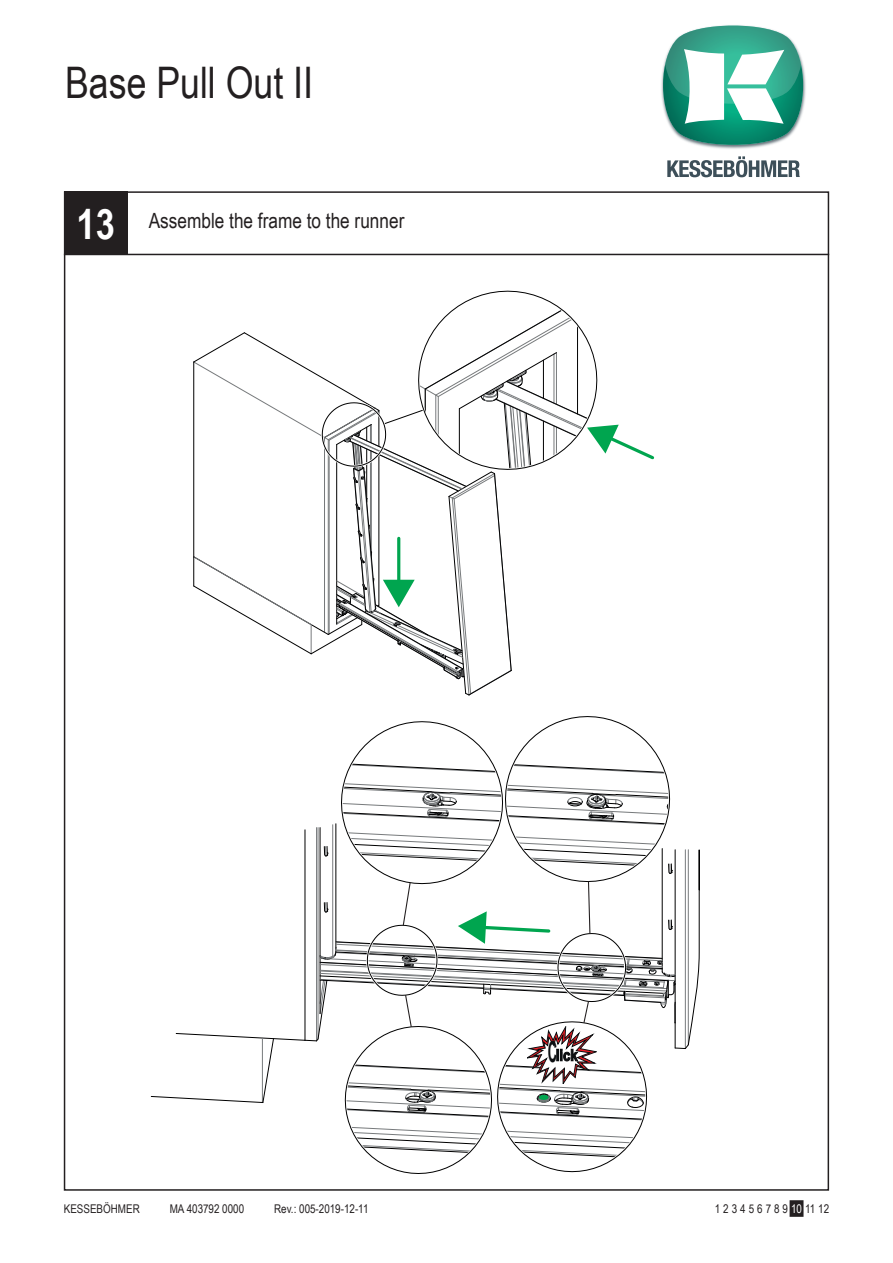
<style>
.page{position:relative;width:893px;height:1263px;background:#fff}
.page>*{position:absolute;margin:0;border:0;box-sizing:border-box;transform-origin:0 0}
.t1{font:43.5px "Arial Narrow";color:#231f20}
.Schrittnummer{font:700 42px "Arial Narrow";color:#fff}
.t2{font:700 28.95px "Arial Narrow";color:#0c0f11;scale:.55 1}
.t3{font:21px "Arial Narrow";color:#231f20}
.Paginierung{font:12px "Arial Narrow";color:#231f20}
.s1{color:#fff}
</style>
<div class="page">
<hr style="left:64px;top:254px;width:765px;height:1px;background:#231f20">
<div style="left:64px;top:191px;width:64px;height:64px;background:#231f20"></div>
<svg style="left:193px;top:290px;width:462px;height:405px"></svg>
<svg style="left:151px;top:716px;width:549px;height:458px"></svg>
<div style="left:790px;top:1200px;width:13px;height:17px;background:#231f20"></div>
<svg style="left:663px;top:25px;width:143px;height:124px"></svg>
<svg style="left:667px;top:156px;width:133px;height:21px"></svg>
<h1 class="t1" style="left:65px;top:50px;width:249px">Base Pull Out II</h1>
<p class="Schrittnummer" style="left:77px;top:192px;width:40px">13</p>
<p class="t3" style="left:149px;top:205px;width:257px">Assemble the frame to the runner</p>
<p class="Paginierung" style="left:64px;top:1200px;width:87px">Kesseböhmer M</p>
<p class="Paginierung" style="left:178px;top:1200px;width:77px">A 403792 0000 R</p>
<p class="Paginierung" style="left:281px;top:1200px;width:89px">ev.: 005-2019-12-11</p>
<p class="t2" style="left:548px;top:1030px;width:19px">C</p>
<p class="Paginierung" style="left:715px;top:1200px;width:116px">1 2 3 4 5 6 7 8 9 <span class="s1">10</span> 11 12</p>
</div>
